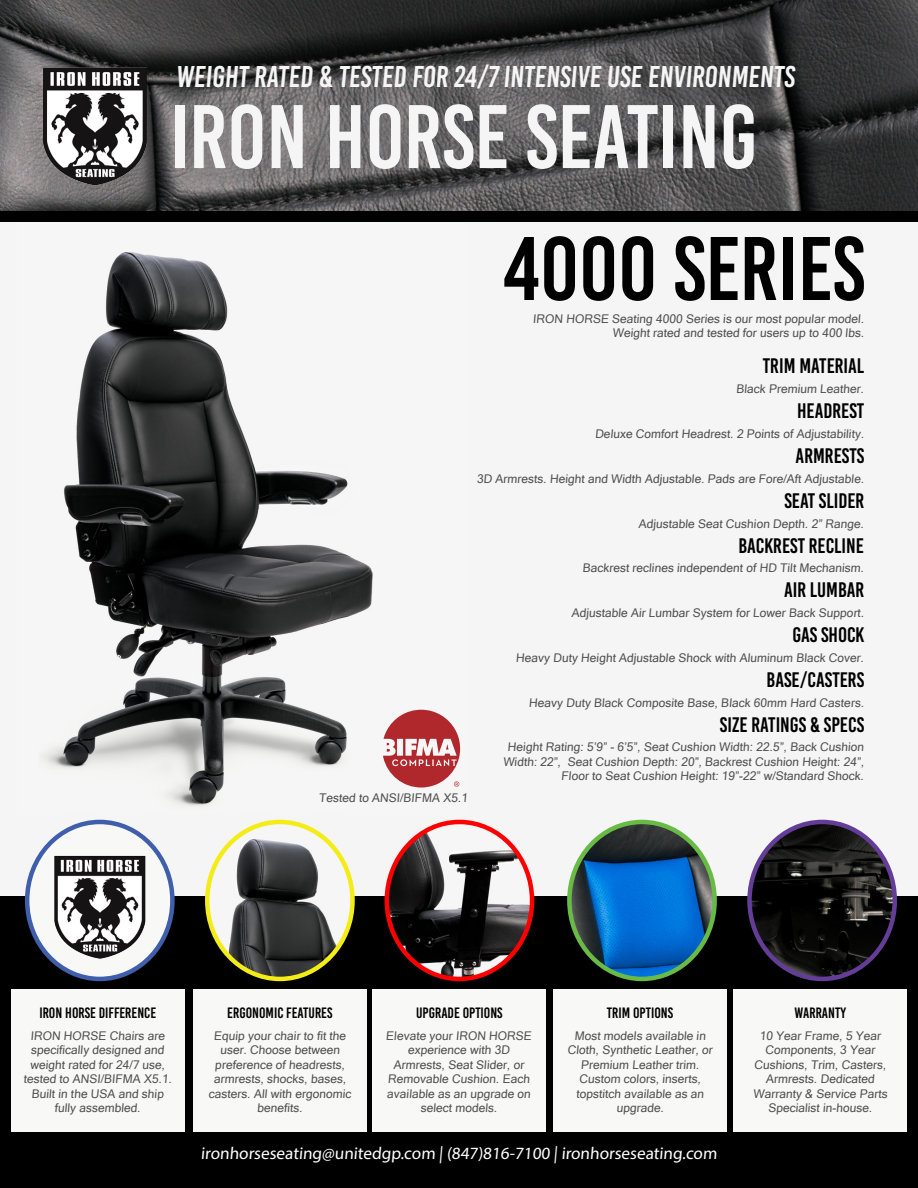
<style>
.page{position:relative;width:918px;height:1188px;background:#fff}
.page>*{position:absolute;margin:0;border:0;box-sizing:border-box;transform-origin:0 0}
.t1{font:90px "Bebas Kai";color:#f5f5f5}
.t2{font:90px "Bebas Kai";color:#000}
.t3{font:30px "Bebas Kai";color:#f5f5f5}
.t4{font:21px "Bebas Kai";color:#000}
.t5{font:17.25px "Myriad Variable Concept";color:#fff}
.t6{font:15px "Bebas Kai";color:#000}
.t7{font:12px/14.4px "Microsoft Sans Serif";color:#4f4f4f;text-align:center}
</style>
<div class="page">
<div style="left:0;top:71px;width:918px;height:997px;background:#f5f5f5"></div>
<img style="left:43px;top:252px;width:418px;height:554px">
<div style="left:0;top:897px;width:918px;height:291px;background:#000"></div>
<div style="left:0;top:184px;width:918px;height:38px;background:#000"></div>
<svg style="left:27px;top:822px;width:145px;height:157px"></svg>
<img style="left:42px;top:845px;width:114px;height:124px">
<div style="left:25px;top:820px;width:150px;height:161px;border:4px solid #3f5eab;border-radius:50%"></div>
<div style="left:11px;top:990px;width:173px;height:142px;background:#f8f8f7"></div>
<img style="left:207px;top:822px;width:146px;height:157px">
<div style="left:205px;top:820px;width:150px;height:161px;border:4px solid #f4ec17;border-radius:50%"></div>
<div style="left:193px;top:990px;width:174px;height:142px;background:#f8f8f7"></div>
<img style="left:387px;top:822px;width:145px;height:157px">
<div style="left:385px;top:820px;width:149px;height:161px;border:4px solid #f00;border-radius:50%"></div>
<div style="left:373px;top:990px;width:173px;height:142px;background:#f8f8f7"></div>
<img style="left:569px;top:822px;width:146px;height:157px">
<div style="left:567px;top:820px;width:150px;height:161px;border:4px solid #68bc45;border-radius:50%"></div>
<div style="left:553px;top:990px;width:174px;height:142px;background:#f8f8f7"></div>
<img style="left:0;top:0;width:918px;height:211px">
<img style="left:29px;top:54px;width:131px;height:143px">
<svg style="left:383px;top:710px;width:77px;height:78px"></svg>
<img style="left:750px;top:822px;width:145px;height:157px">
<div style="left:747px;top:820px;width:150px;height:161px;border:4px solid #643d98;border-radius:50%"></div>
<div style="left:734px;top:990px;width:173px;height:142px;background:#f8f8f7"></div>
<p class="t3" style="left:176px;top:61px;width:623px">WEIGHT RATED &amp; TESTED FOR 24/7 INTENSIVE USE ENVIRONMENTS</p>
<p class="t1" style="left:170px;top:89px;width:589px">IRON HORSE SEATING</p>
<p class="t2" style="left:503px;top:221px;width:363px">4000 SERIES</p>
<p class="t7" style="left:533px;top:311px;width:334px">IRON HORSE Seating 4000 Series is our most popular model.</p>
<p class="t7" style="left:612px;top:326px;width:254px">Weight rated and tested for users up to 400 lbs.</p>
<p class="t4" style="left:763px;top:355px;width:103px">TRIM MATERIAL</p>
<p class="t7" style="left:736px;top:382px;width:131px">Black Premium Leather.</p>
<p class="t4" style="left:797px;top:400px;width:69px">HEADREST</p>
<p class="t7" style="left:595px;top:426px;width:272px">Deluxe Comfort Headrest. 2 Points of Adjustability.</p>
<p class="t4" style="left:796px;top:444px;width:70px">ARMRESTS</p>
<p class="t7" style="left:477px;top:471px;width:390px">3D Armrests. Height and Width Adjustable. Pads are Fore/Aft Adjustable.</p>
<p class="t4" style="left:784px;top:489px;width:81px">SEAT SLIDER</p>
<p class="t7" style="left:638px;top:516px;width:228px">Adjustable Seat Cushion Depth. 2” Range.</p>
<p class="t7" style="left:582px;top:561px;width:284px">Backrest reclines independent of HD Tilt Mechanism.</p>
<p class="t7" style="left:571px;top:605px;width:295px">Adjustable Air Lumbar System for Lower Back Support.</p>
<p class="t4" style="left:739px;top:534px;width:127px">BACKREST RECLINE</p>
<p class="t4" style="left:784px;top:579px;width:82px">AIR LUMBAR</p>
<p class="t4" style="left:792px;top:624px;width:74px">GAS SHOCK</p>
<p class="t7" style="left:516px;top:650px;width:351px">Heavy Duty Height Adjustable Shock with Aluminum Black Cover.</p>
<p class="t4" style="left:767px;top:668px;width:99px">BASE/CASTERS</p>
<p class="t7" style="left:529px;top:695px;width:338px">Heavy Duty Black Composite Base, Black 60mm Hard Casters.</p>
<p class="t4" style="left:720px;top:713px;width:146px">SIZE RATINGS &amp; SPECS</p>
<p class="t7" style="left:319px;top:791px;width:152px">Tested to ANSI/BIFMA X5.1</p>
<p class="t7" style="left:503px;top:740px;width:364px;text-align:right">Height Rating: 5’9” - 6’5”, Seat Cushion Width: 22.5”, Back Cushion<br>Width: 22”, Seat Cushion Depth: 20”, Backrest Cushion Height: 24”,<br>Floor to Seat Cushion Height: 19”-22” w/Standard Shock.</p>
<p class="t6" style="left:39px;top:1005px;width:118px">IRON HORSE DIFFERENCE</p>
<p class="t7" style="left:23px;top:1028px;width:151px">IRON HORSE Chairs are specifically designed and weight rated for 24/7 use, tested to ANSI/BIFMA X5.1.<br>Built in the USA and ship fully assembled.</p>
<p class="t6" style="left:227px;top:1005px;width:107px">ERGONOMIC FEATURES</p>
<p class="t7" style="left:209px;top:1028px;width:145px">Equip your chair to fit the user. Choose between preference of headrests, armrests, shocks, bases, casters. All with ergonomic benefits.</p>
<p class="t6" style="left:416px;top:1005px;width:88px">UPGRADE OPTIONS</p>
<p class="t7" style="left:386px;top:1028px;width:149px">Elevate your IRON HORSE experience with 3D</p>
<p class="t7" style="left:394px;top:1057px;width:133px">Armrests, Seat Slider, or</p>
<p class="t7" style="left:388px;top:1071px;width:145px">Removable Cushion. Each</p>
<p class="t7" style="left:387px;top:1086px;width:147px">available as an upgrade on select models.</p>
<p class="t6" style="left:607px;top:1005px;width:68px">TRIM OPTIONS</p>
<p class="t7" style="left:567px;top:1028px;width:148px">Most models available in<br>Cloth, Synthetic Leather, or<br>Premium Leather trim.</p>
<p class="t7" style="left:576px;top:1071px;width:131px">Custom colors, inserts, topstitch available as an upgrade.</p>
<p class="t5" style="left:201px;top:1143px;width:519px">ironhorseseating@unitedgp.com | (847)816-7100 | ironhorseseating.com</p>
<p class="t6" style="left:795px;top:1005px;width:53px">WARRANTY</p>
<p class="t7" style="left:759px;top:1028px;width:124px">10 Year Frame, 5 Year<br>Components, 3 Year</p>
<p class="t7" style="left:754px;top:1057px;width:135px">Cushions, Trim, Casters,<br>Armrests. Dedicated</p>
<p class="t7" style="left:753px;top:1086px;width:137px">Warranty &amp; Service Parts<br>Specialist in-house.</p>
</div>
